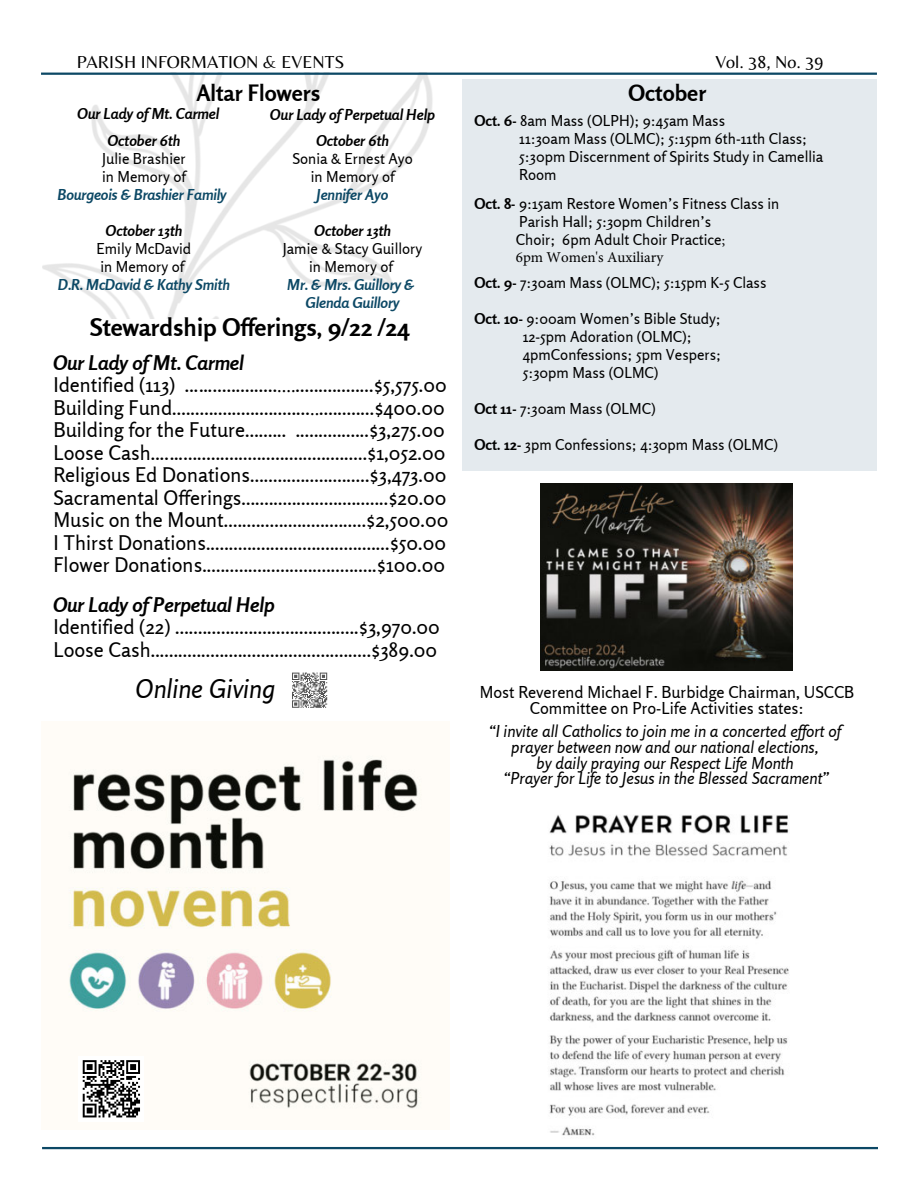
<style>
.page{position:relative;width:918px;height:1188px;background:#fff}
.page>*{position:absolute;margin:0;border:0;box-sizing:border-box;transform-origin:0 0}
.t1{font:italic 25.95px "Rosario";color:#000}
.t2{font:700 24.45px "Rosario";color:#000}
.t3{font:700 22.5px "Rosario";color:#000}
.t4{font:20.1px/22.5px "Rosario";color:#000}
.t5{font:italic 700 20.1px "Rosario";color:#000}
.t6{font:18px "Belleza";color:#000}
.t7{font:italic 16.35px/15.8px "Rosario";color:#000;text-align:center}
.t8{font:16.35px/15.8px "Rosario";color:#000;text-align:center}
.t9{font:15px/18px "Rosario";color:#000}
.t10{font:italic 700 15px/18px "Rosario";color:#0c4865;text-align:center}
.t11{font:italic 700 15px/26px "Rosario";color:#000;text-align:center}
.t12{font:15px "Vvvwfc Minion Pro";color:#000}
.s1{font-weight:700}
.s2{font-family:"Vvvwfc Minion Pro"}
.s3{font-weight:700;font-style:italic}
.s4{font-family:"Mmhkpy Minion Pro"}
</style>
<div class="page">
<svg style="left:292px;top:672px;width:36px;height:1px"></svg>
<svg style="left:292px;top:673px;width:36px;height:35px"></svg>
<div style="left:462px;top:79px;width:415px;height:392px;background:#e4eaee"></div>
<img style="left:42px;top:75px;width:391px;height:244px">
<hr style="left:41px;top:73px;width:836px;height:2px;background:#0c4865">
<hr style="left:42px;top:1147px;width:836px;height:2px;background:#0c4865">
<img style="left:549px;top:815px;width:240px;height:321px">
<img style="left:541px;top:483px;width:252px;height:188px">
<img style="left:68px;top:755px;width:354px;height:354px">
<div style="left:79px;top:1056px;width:65px;height:65px;background:#fff"></div>
<svg style="left:82px;top:1060px;width:58px;height:58px"></svg>
<p class="t6" style="left:77px;top:51px;width:269px">PARISH INFORMATION &amp; EVENTS</p>
<p class="t6" style="left:715px;top:51px;width:109px">Vol. 38, No. 39</p>
<p class="t3" style="left:629px;top:79px;width:79px">October</p>
<p class="t9" style="left:519px;top:112px;width:306px;text-indent:-45px"><span class="s1">Oct. 6-</span> 8am Mass (OLPH); 9:45am Mass<br>11:30am Mass (OLMC); 5:15pm 6th-11th Class; 5:30pm Discernment of Spirits Study in Camellia Room</p>
<p class="t9" style="left:516px;top:194px;width:265px;text-indent:-41px"><span class="s1">Oct. 8-</span> 9:15am Restore Women’s Fitness Class in<br>Parish Hall; 5:30pm Children’s<br>Choir; 6pm Adult Choir Practice<span class="s2">;</span></p>
<p class="t12" style="left:516px;top:247px;width:149px">6pm Women's Auxiliary</p>
<p class="t9" style="left:474px;top:274px;width:294px"><span class="s1">Oct. 9-</span> 7:30am Mass (OLMC); 5:15pm K-5 Class</p>
<p class="t9" style="left:523px;top:310px;width:200px;text-indent:-48px"><span class="s1">Oct. 10-</span> 9:00am Women’s Bible Study;<br>12-5pm Adoration (OLMC);<br>4pmConfessions; 5pm Vespers;<br>5:30pm Mass (OLMC)</p>
<p class="t9" style="left:474px;top:400px;width:183px"><span class="s1">Oct 11-</span> 7:30am Mass (OLMC)</p>
<p class="t9" style="left:474px;top:436px;width:305px"><span class="s1">Oct. 12-</span> 3pm Confessions; 4:30pm Mass (OLMC)</p>
<p class="t3" style="left:196px;top:79px;width:125px">Altar Flowers</p>
<p class="t11" style="left:77px;top:101px;width:143px">Our Lady of Mt. Carmel</p>
<p class="t11" style="left:270px;top:101px;width:166px">Our Lady of Perpetual Help<br>October 6th</p>
<p class="t9" style="left:292px;top:149px;width:122px;text-align:center">Sonia &amp; Ernest Ayo in Memory of</p>
<p class="t10" style="left:317px;top:185px;width:73px">Jennifer Ayo</p>
<p class="t11" style="left:314px;top:217px;width:78px">October 13th</p>
<p class="t9" style="left:283px;top:239px;width:141px;text-align:center">Jamie &amp; Stacy Guillory in Memory of</p>
<p class="t10" style="left:288px;top:275px;width:128px">Mr. &amp; Mrs. Guillory &amp;<br>Glenda Guillory</p>
<p class="t11" style="left:108px;top:127px;width:74px">October 6th</p>
<p class="t9" style="left:102px;top:149px;width:85px">Julie Brashier in Memory of</p>
<p class="t10" style="left:58px;top:185px;width:170px">Bourgeois &amp; Brashier Family</p>
<p class="t11" style="left:106px;top:217px;width:78px">October 13th</p>
<p class="t9" style="left:97px;top:239px;width:96px">Emily McDavid in Memory of</p>
<p class="t10" style="left:58px;top:275px;width:173px">D.R. McDavid &amp; Kathy Smith</p>
<p class="t2" style="left:90px;top:312px;width:321px">Stewardship Offerings, 9/22 /24</p>
<p class="t4" style="left:53px;top:351px;width:397px"><span class="s3">Our Lady of Mt. Carmel<br></span>Identified (113) ...…..............<span class="s4">....</span>.................$5,575.00<br>Building Fund..............................<span class="s4">..</span>............$400.00<br>Building for the Future......... ................$3,275.00<br>Loose Cash....…........................................$1,052.00<br>Religious Ed Donations..........................$3,473.00<br>Sacramental Offerings................................$20.00<br>Music on the Mount...............................$2,500.00<br>I Thirst Donations........................................$50.00<br>Flower Donations......................................$100.00</p>
<p class="t5" style="left:53px;top:592px;width:223px">Our Lady of Perpetual Help</p>
<p class="t4" style="left:53px;top:615px;width:388px">Identified (22) ........................................$3,970.00<br>Loose Cash................................................$389.00</p>
<p class="t1" style="left:135px;top:673px;width:142px">Online Giving</p>
<p class="t8" style="left:480px;top:684px;width:376px">Most Reverend Michael F. Burbidge Chairman, USCCB<br>Committee on Pro-Life Activities states:</p>
<p class="t7" style="left:489px;top:723px;width:353px">“I invite all Catholics to join me in a concerted effort of prayer between now and our national elections,<br>by daily praying our Respect Life Month<br>“Prayer for Life to Jesus in the Blessed Sacrament”</p>
</div>
